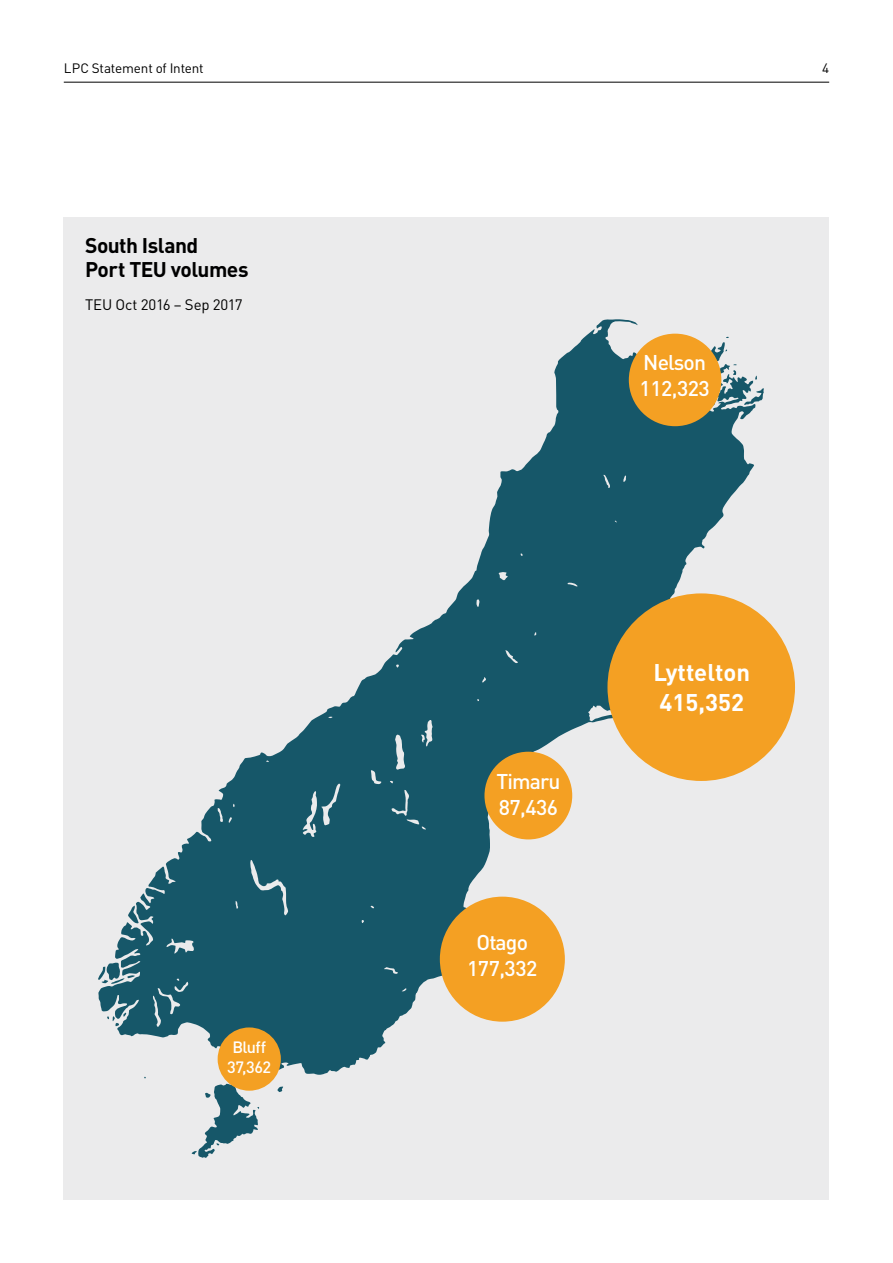
<style>
.page{position:relative;width:893px;height:1263px;background:#fff}
.page>*{position:absolute;margin:0;border:0;box-sizing:border-box;transform-origin:0 0}
.t1{font:700 23.85px/29.4px "DIN";color:#fff}
.t2{font:500 21.15px/26px "DIN";letter-spacing:-.04em;color:#fff}
.t3{font:700 21px/24px "DIN";letter-spacing:-.025em;color:#000}
.t4{font:500 16.2px/19.5px "DIN";letter-spacing:-.04em;color:#fff;text-align:center}
.t5{font:15px "DIN";letter-spacing:-.01em;color:#000}
.t6{font:13.5px "DIN";letter-spacing:-.015em;color:#000}
</style>
<div class="page">
<hr style="left:64px;top:82px;width:765px;height:1px;background:#000">
<div style="left:64px;top:217px;width:765px;height:982px;background:#ebebec"></div>
<svg style="left:98px;top:319px;width:666px;height:839px"></svg>
<div style="left:607px;top:593px;width:188px;height:188px;background:#f4a023;border-radius:50%"></div>
<div style="left:440px;top:897px;width:125px;height:125px;background:#f4a023;border-radius:50%"></div>
<div style="left:218px;top:1027px;width:63px;height:64px;background:#f4a023;border-radius:50%"></div>
<div style="left:629px;top:334px;width:92px;height:92px;background:#f4a023;border-radius:50%"></div>
<div style="left:484px;top:752px;width:88px;height:87px;background:#f4a023;border-radius:50%"></div>
<p class="t6" style="left:64px;top:60px;width:141px">LPC Statement of Intent</p>
<p class="t6" style="left:822px;top:60px;width:9px">4</p>
<p class="t3" style="left:85px;top:233px;width:165px">South Island<br>Port TEU volumes</p>
<p class="t5" style="left:85px;top:296px;width:159px">TEU Oct 2016 – Sep 2017</p>
<p class="t4" style="left:227px;top:1037px;width:45px">Bluff<br>37,362</p>
<p class="t2" style="left:640px;top:349px;width:72px">Nelson<br>112,323</p>
<p class="t2" style="left:496px;top:768px;width:66px">Timaru<br>87,436</p>
<p class="t2" style="left:467px;top:928px;width:72px;text-align:center">Otago<br>177,332</p>
<p class="t1" style="left:653px;top:657px;width:98px">Lyttelton<br>415,352</p>
</div>
